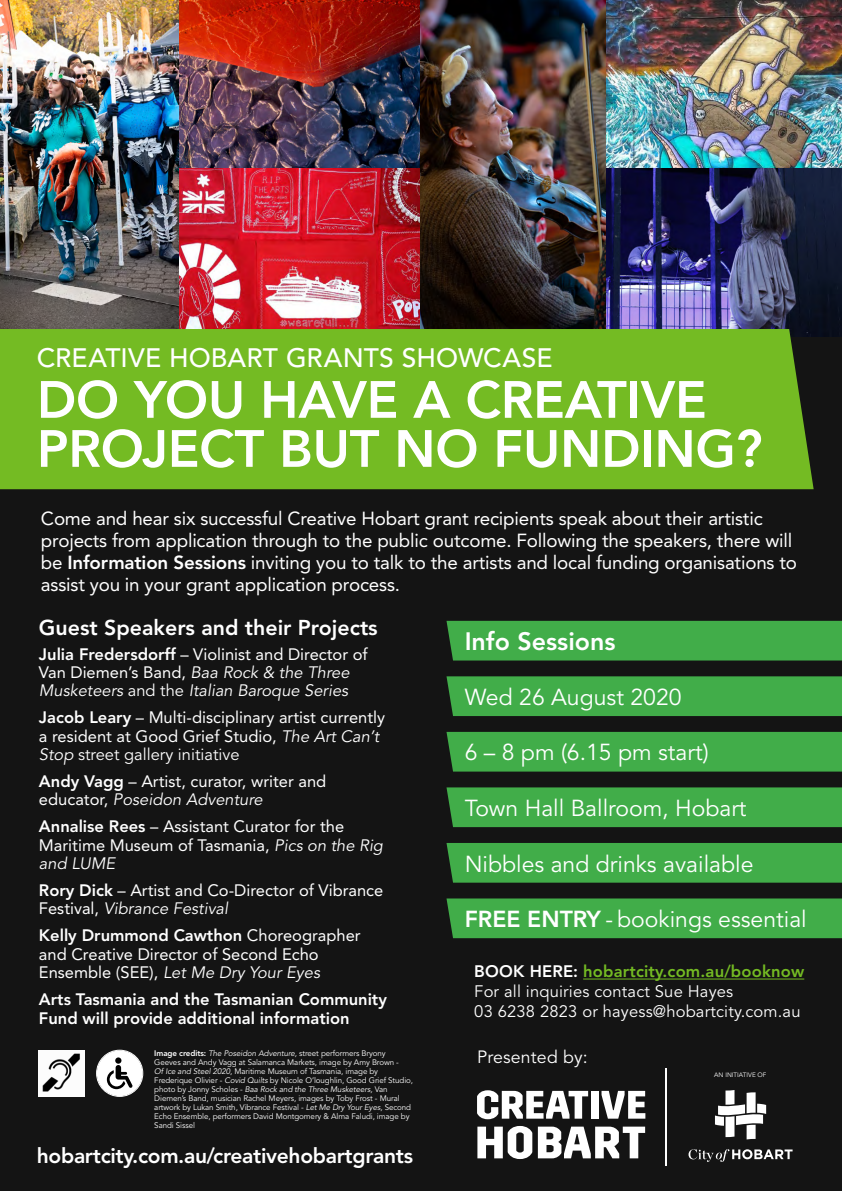
<style>
.page{position:relative;width:842px;height:1191px;background:#141414}
.page>*{position:absolute;margin:0;border:0;box-sizing:border-box;transform-origin:0 0}
.t1{font:800 51.9px/49px "Avenir LT Std";letter-spacing:-.005em;color:#fff}
.t2{font:500 26.5px "Avenir LT Std";color:#fff}
.t3{font:800 25px "Avenir LT Std";color:#fff}
.t4{font:23px "Avenir LT Std";color:#fff}
.t5{font:800 21.3px "Avenir LT Std";color:#fff}
.t6{font:800 21px "Avenir LT Std";letter-spacing:-.015em;color:#fff}
.t7{font:18.8px/22px "Avenir LT Std";letter-spacing:-.01em;color:#fff}
.t8{font:17.7px "Avenir LT Std";letter-spacing:.01em;color:#fff}
.t9{font:16.6px/19.9px "Avenir LT Std";letter-spacing:.01em;color:#fff}
.t10{font:16.5px/18.4px "Avenir LT Std";color:#fff}
.t11{font:italic 16.5px/18.4px "Avenir LT Std";color:#fff}
.t12{font:800 16.5px/19.4px "Avenir LT Std";color:#fff}
.t13{font:8px/9px "Avenir LT Std";letter-spacing:-.01em;color:#fff}
.t14{font:6.3px "Avenir LT Std";color:#fff}
.s1{font-weight:800}
.s2{font-weight:800;font-style:normal}
.s3{font-style:normal}
.s4{font-style:italic}
.s5{font-style:inherit}
.s6{font-weight:800;color:#74bb23}
</style>
<div class="page">
<img style="left:605px;top:0;width:237px;height:336px">
<img style="left:420px;top:0;width:185px;height:329px">
<img style="left:179px;top:0;width:241px;height:329px">
<hr style="left:665px;top:1068px;width:1px;height:97px;background:#fff">
<svg style="left:688px;top:1149px;width:104px;height:13px"></svg>
<svg style="left:715px;top:1090px;width:51px;height:49px"></svg>
<svg style="left:477px;top:1090px;width:111px;height:29px"></svg>
<div style="left:591px;top:1090px;width:8px;height:28px;background:#fff"></div>
<svg style="left:601px;top:1090px;width:44px;height:28px"></svg>
<svg style="left:477px;top:1126px;width:55px;height:33px"></svg>
<svg style="left:538px;top:1126px;width:107px;height:32px"></svg>
<img style="left:0;top:0;width:179px;height:329px">
<div style="left:0;top:329px;width:814px;height:160px;background:#74bb23"></div>
<hr style="left:583px;top:978px;width:221px;height:1px;background:#74bb23">
<div style="left:446px;top:676px;width:396px;height:40px;background:#41ad49"></div>
<div style="left:446px;top:621px;width:396px;height:39px;background:#41ad49"></div>
<div style="left:446px;top:732px;width:396px;height:39px;background:#41ad49"></div>
<div style="left:446px;top:843px;width:396px;height:39px;background:#41ad49"></div>
<div style="left:446px;top:898px;width:396px;height:40px;background:#41ad49"></div>
<div style="left:446px;top:787px;width:396px;height:40px;background:#41ad49"></div>
<div style="left:97px;top:1050px;width:45px;height:46px;background:#fff;border-radius:50%"></div>
<div style="left:96px;top:1050px;width:47px;height:46px;border:1px solid #fff;border-radius:50%"></div>
<svg style="left:107px;top:1057px;width:26px;height:32px"></svg>
<img style="left:39px;top:1050px;width:45px;height:46px">
<h2 class="t2" style="left:37px;top:342px;width:517px">CREATIVE HOBART GRANTS SHOWCASE</h2>
<h1 class="t1" style="left:37px;top:375px;width:727px">DO YOU HAVE A CREATIVE<br>PROJECT BUT NO FUNDING?</h1>
<p class="t7" style="left:41px;top:508px;width:758px">Come and hear six successful Creative Hobart grant recipients speak about their artistic projects from application through to the public outcome. Following the speakers, there will be <span class="s1">Information Sessions</span> inviting you to talk to the artists and local funding organisations to assist you in your grant application process.</p>
<h3 class="t5" style="left:39px;top:615px;width:340px">Guest Speakers and their Projects</h3>
<h3 class="t11" style="left:39px;top:645px;width:330px"><span class="s2">Julia Fredersdorff</span> <span class="s3">– Violinist and Director of<br>Van Diemen’s Band,</span> Baa Rock &amp; the Three<br>Musketeers <span class="s3">and the</span> Italian Baroque Series</h3>
<h3 class="t10" style="left:39px;top:708px;width:348px"><span class="s1">Jacob Leary</span> – Multi-disciplinary artist currently a resident at Good Grief Studio, <span class="s4">The Art Can’t<br>Stop</span> <span class="s5">street gallery initiative</span></h3>
<h3 class="t10" style="left:39px;top:772px;width:289px"><span class="s1">Andy Vagg</span> – Artist, curator, writer and educator, <span class="s4">Poseidon Adventure</span></h3>
<h3 class="t10" style="left:39px;top:817px;width:346px"><span class="s1">Annalise Rees</span> – Assistant Curator for the<br>Maritime Museum of Tasmania, <span class="s4">Pics on the Rig and LUME</span></h3>
<h3 class="t10" style="left:39px;top:881px;width:346px"><span class="s1">Rory Dick</span> – Artist and Co-Director of Vibrance<br>Festival, <span class="s4">Vibrance Festival</span></h3>
<h3 class="t10" style="left:39px;top:926px;width:323px"><span class="s1">Kelly Drummond Cawthon</span> Choreographer and Creative Director of Second Echo<br>Ensemble (SEE), <span class="s4">Let Me Dry Your Eyes</span></h3>
<h3 class="t12" style="left:39px;top:989px;width:349px">Arts Tasmania and the Tasmanian Community<br>Fund will provide additional information</h3>
<p class="t13" style="left:154px;top:1049px;width:260px"><span class="s1">Image credits:</span> <span class="s4">The Poseidon Adventure,</span> street performers Bryony Geeves and Andy Vagg at Salamanca Markets, image by Amy Brown -<br><span class="s4">Of Ice and Steel 2020</span>, Maritime Museum of Tasmania, image by Frederique Olivier - <span class="s4">Covid Quilts</span> by Nicole O’loughlin, Good Grief Studio, photo by Jonny Scholes - <span class="s4">Baa Rock and the Three Musketeers,</span> Van Diemen’s Band, musician Rachel Meyers, images by Toby Frost - Mural artwork by Lukan Smith, Vibrance Festival - <span class="s4">Let Me Dry Your Eyes,</span> Second Echo Ensemble, performers David Montgomery &amp; Alma Faludi, image by Sandi Sissel</p>
<h3 class="t6" style="left:37px;top:1142px;width:378px">hobartcity.com.au/creativehobartgrants</h3>
<h3 class="t3" style="left:465px;top:626px;width:152px">Info Sessions</h3>
<h3 class="t4" style="left:465px;top:683px;width:218px">Wed 26 August 2020</h3>
<h3 class="t4" style="left:465px;top:739px;width:246px">6 – 8 pm (6.15 pm start)</h3>
<h3 class="t4" style="left:465px;top:795px;width:283px">Town Hall Ballroom, Hobart</h3>
<h3 class="t4" style="left:465px;top:850px;width:290px">Nibbles and drinks available</h3>
<h3 class="t4" style="left:465px;top:906px;width:344px"><span class="s1">FREE ENTRY</span> - bookings essential</h3>
<h3 class="t9" style="left:474px;top:962px;width:331px"><span class="s1">BOOK HERE:</span> <span class="s6">hobartcity.com.au/booknow<br></span>For all inquiries contact Sue Hayes<br>03 6238 2823 or hayess@hobartcity.com.au</h3>
<h3 class="t8" style="left:477px;top:1047px;width:112px">Presented by:</h3>
<p class="t14" style="left:714px;top:1071px;width:54px">AN INITIATIVE OF</p>
</div>
